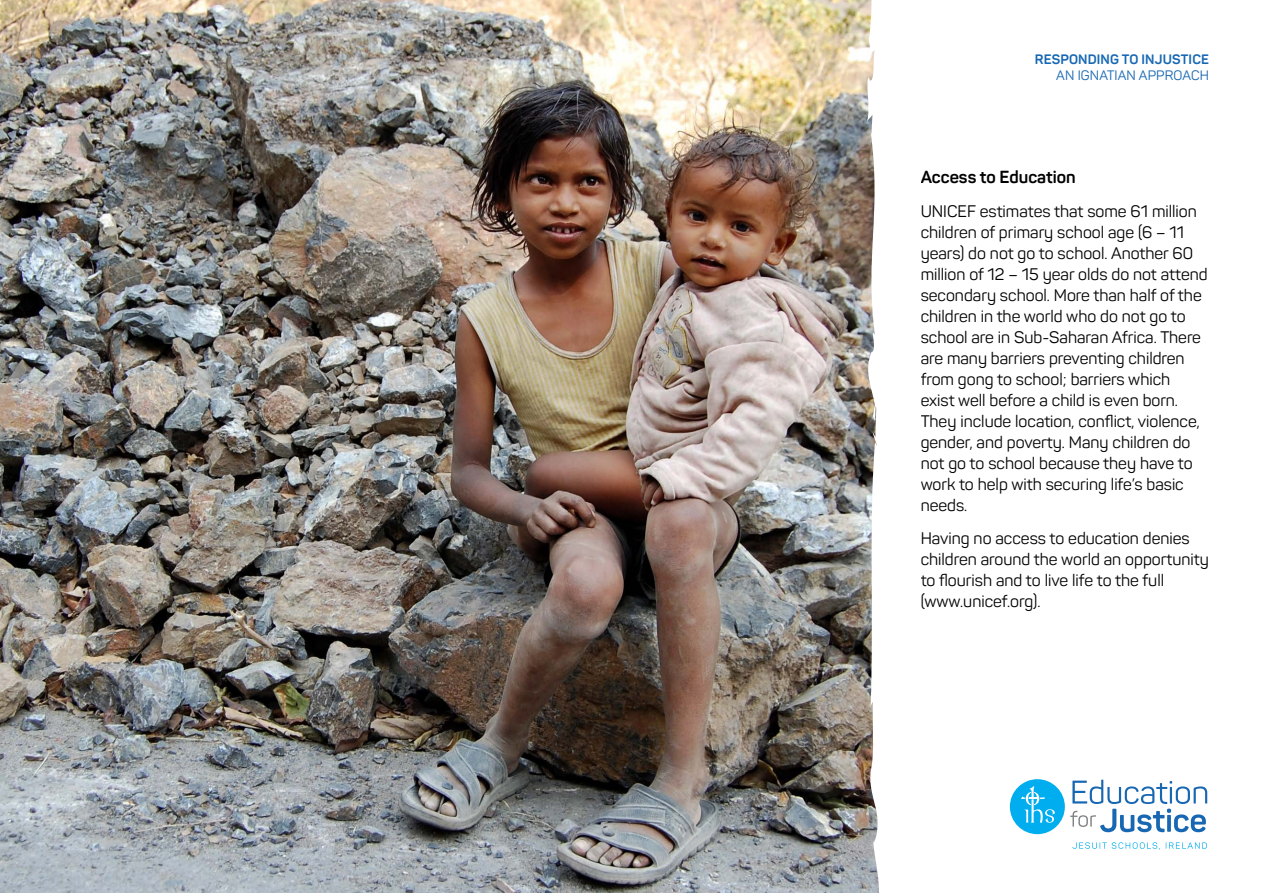
<style>
.page{position:relative;width:1263px;height:893px;background:#fff}
.page>*{position:absolute;margin:0;border:0;box-sizing:border-box;transform-origin:0 0}
.Heading{font:700 17.25px "Panton";color:#000}
.Body_Text{font:16.5px/21px "Panton";color:#000}
.t1{font:700 13.5px/16.5px "Panton";letter-spacing:.01em;color:#1768b4;text-align:right}
.s1{font-weight:400}
</style>
<div class="page">
<img style="left:0;top:0;width:862px;height:893px">
<img style="left:862px;top:0;width:17px;height:893px">
<div style="left:1010px;top:779px;width:55px;height:55px;background:#00aeef;border-radius:50%"></div>
<svg style="left:1070px;top:780px;width:137px;height:52px"></svg>
<svg style="left:1072px;top:842px;width:88px;height:8px"></svg>
<svg style="left:1166px;top:842px;width:41px;height:7px"></svg>
<svg style="left:1021px;top:786px;width:34px;height:37px"></svg>
<p class="t1" style="left:1035px;top:51px;width:176px">RESPONDING TO INJUSTICE<br><span class="s1">AN IGNATIAN APPROACH</span></p>
<p class="Heading" style="left:921px;top:166px;width:157px">Access to Education</p>
<p class="Body_Text" style="left:921px;top:200px;width:288px">UNICEF estimates that some 61 million children of primary school age (6 – 11 years) do not go to school. Another 60 million of 12 – 15 year olds do not attend secondary school. More than half of the children in the world who do not go to school are in Sub-Saharan Africa. There are many barriers preventing children from gong to school; barriers which exist well before a child is even born.<br>They include location, conflict, violence, gender, and poverty. Many children do not go to school because they have to work to help with securing life’s basic needs.</p>
<p class="Body_Text" style="left:921px;top:528px;width:290px">Having no access to education denies children around the world an opportunity to flourish and to live life to the full (www.unicef.org).</p>
</div>
